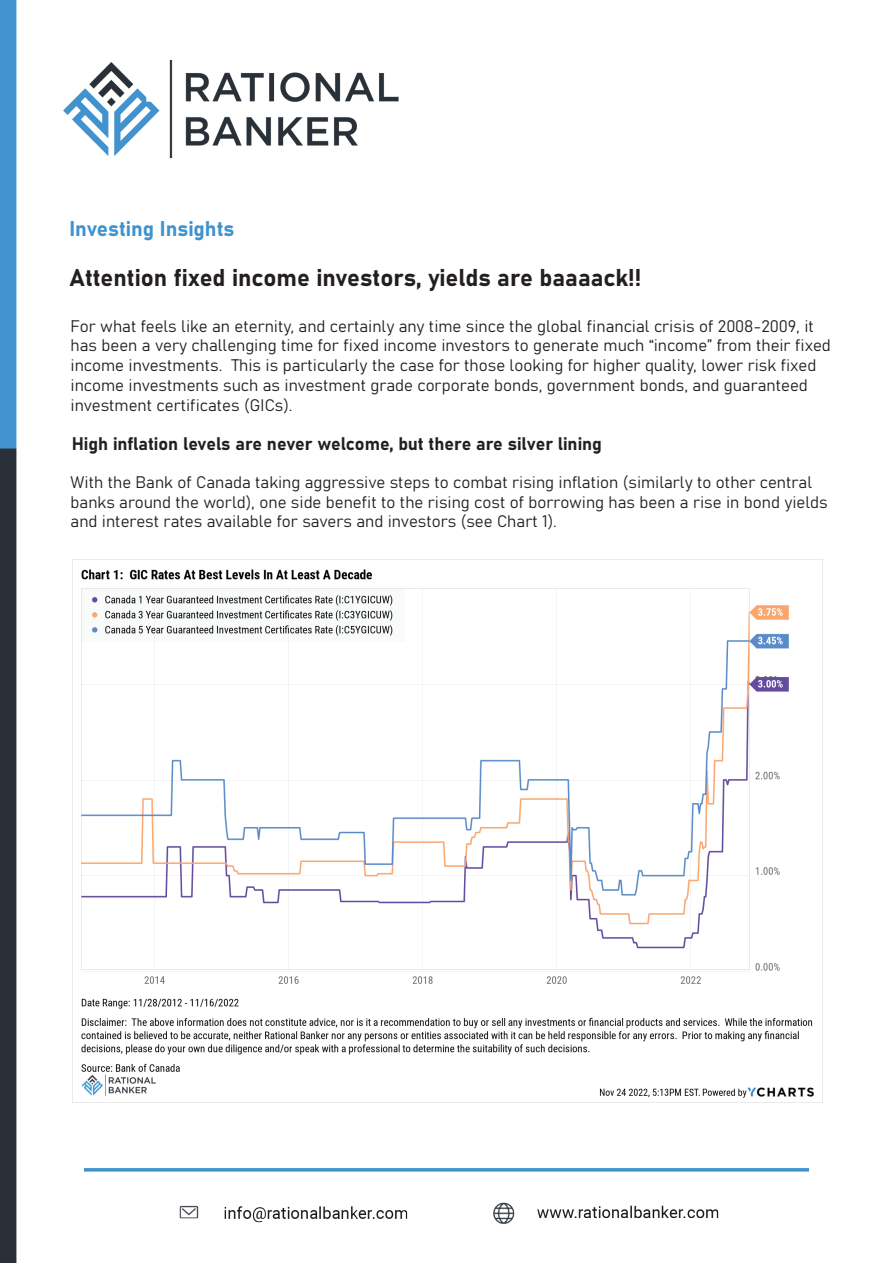
<style>
.page{position:relative;width:893px;height:1263px;background:#fff}
.page>*{position:absolute;margin:0;border:0;box-sizing:border-box;transform-origin:0 0}
.t1{font:24px "Bahnschrift";color:#231f20}
.t2{font:21px "Bahnschrift";color:#3e92cf}
.t3{font:18px "Bahnschrift";color:#231f20}
.t4{font:16.5px/19.8px "Bahnschrift";color:#231f20}
</style>
<div class="page">
<img style="left:1px;top:0;width:822px;height:1263px">
<img style="left:72px;top:559px;width:750px;height:543px">
<p class="t2" style="left:69px;top:212px;width:166px">Investing Insights</p>
<h1 class="t1" style="left:69px;top:259px;width:573px">Attention fixed income investors, yields are baaaack!!</h1>
<p class="t4" style="left:71px;top:315px;width:762px">For what feels like an eternity, and certainly any time since the global financial crisis of 2008-2009, it has been a very challenging time for fixed income investors to generate much “income” from their fixed income investments. This is particularly the case for those looking for higher quality, lower risk fixed income investments such as investment grade corporate bonds, government bonds, and guaranteed investment certificates (GICs).</p>
<p class="t3" style="left:72px;top:430px;width:532px">High inflation levels are never welcome, but there are silver lining</p>
<p class="t4" style="left:71px;top:471px;width:758px">With the Bank of Canada taking aggressive steps to combat rising inflation (similarly to other central banks around the world), one side benefit to the rising cost of borrowing has been a rise in bond yields and interest rates available for savers and investors (see Chart 1).</p>
</div>
